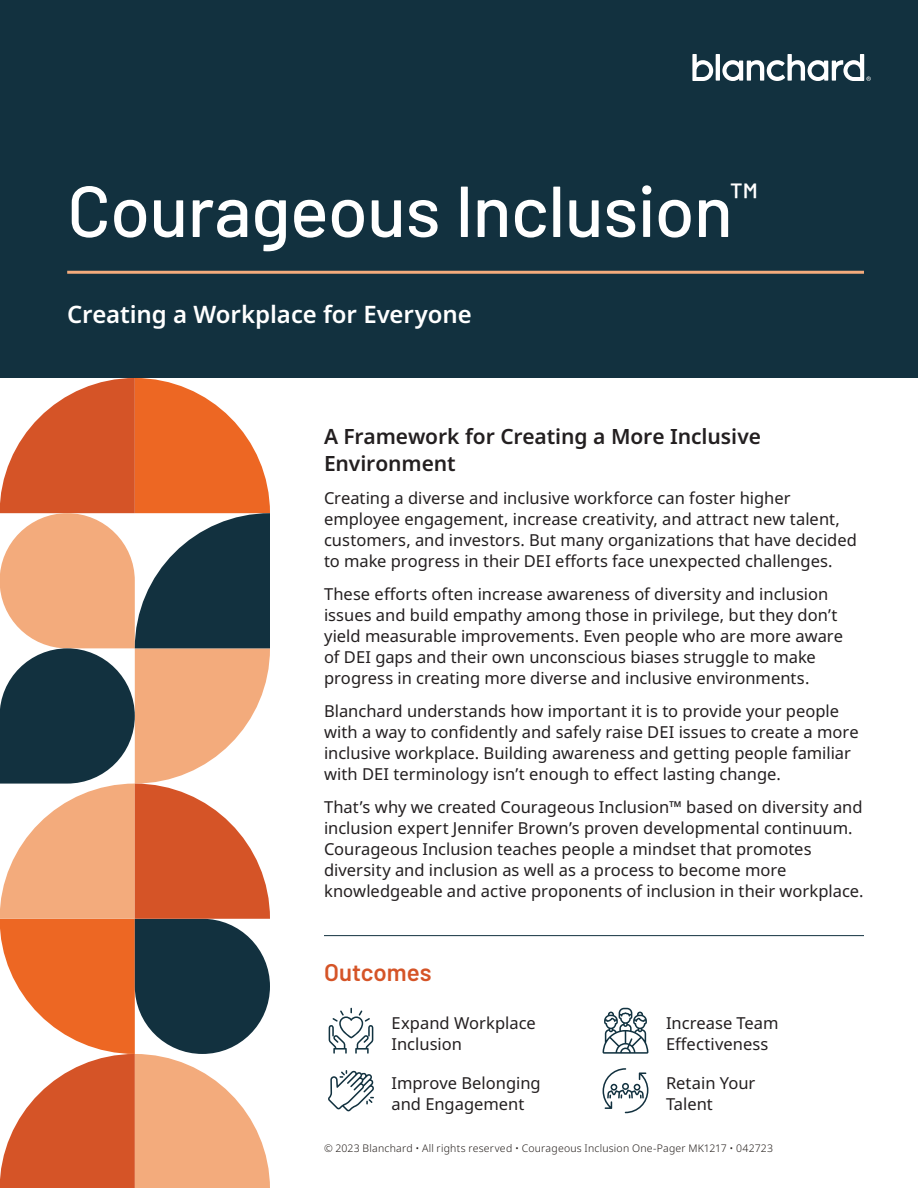
<style>
.page{position:relative;width:918px;height:1188px;background:#fff}
.page>*{position:absolute;margin:0;border:0;box-sizing:border-box;transform-origin:0 0}
.Doc_Title{font:500 72px "Barlow";letter-spacing:-.01em;color:#fff}
.Doc_Subhead{font:600 24px "Noto Sans";letter-spacing:-.005em;color:#fff}
.Outcomes{font:600 24px "Barlow";color:#d55427}
.Body_Copy{font:600 21px/27px "Noto Sans";letter-spacing:-.005em;color:#231f20}
.Body_Copy-2{font:16.5px/21px "Noto Sans";color:#231f20}
.Outcome_Bullets{font:16.5px/21px "Noto Sans";color:#231f20}
.t1{font:300 10.5px "Noto Sans";letter-spacing:.02em;color:#241e1b}
</style>
<div class="page">
<div style="left:0;top:0;width:918px;height:378px;background:#12313f"></div>
<svg style="left:0;top:378px;width:270px;height:810px"></svg>
<svg style="left:692px;top:54px;width:21px;height:27px"></svg>
<hr style="left:716px;top:54px;width:4px;height:27px;background:#fff">
<svg style="left:722px;top:54px;width:149px;height:27px"></svg>
<hr style="left:324px;top:935px;width:540px;height:1px;background:#12313f">
<svg style="left:329px;top:1008px;width:44px;height:46px"></svg>
<svg style="left:328px;top:1070px;width:46px;height:41px"></svg>
<svg style="left:603px;top:1008px;width:45px;height:46px"></svg>
<svg style="left:603px;top:1068px;width:45px;height:45px"></svg>
<hr style="left:67px;top:271px;width:797px;height:3px;background:#f3ab7c">
<p class="Doc_Title" style="left:67px;top:159px;width:692px">Courageous Inclusion<sup>™</sup></p>
<p class="Doc_Subhead" style="left:67px;top:300px;width:406px">Creating a Workplace for Everyone</p>
<p class="Body_Copy" style="left:324px;top:423px;width:438px">A Framework for Creating a More Inclusive<br>Environment</p>
<p class="Body_Copy-2" style="left:324px;top:488px;width:534px">Creating a diverse and inclusive workforce can foster higher employee engagement, increase creativity, and attract new talent, customers, and investors. But many organizations that have decided to make progress in their DEI efforts face unexpected challenges.</p>
<p class="Body_Copy-2" style="left:324px;top:584px;width:520px">These efforts often increase awareness of diversity and inclusion issues and build empathy among those in privilege, but they don’t yield measurable improvements. Even people who are more aware of DEI gaps and their own unconscious biases struggle to make progress in creating more diverse and inclusive environments.</p>
<p class="Body_Copy-2" style="left:324px;top:701px;width:536px">Blanchard understands how important it is to provide your people with a way to confidently and safely raise DEI issues to create a more inclusive workplace. Building awareness and getting people familiar with DEI terminology isn’t enough to effect lasting change.</p>
<p class="Body_Copy-2" style="left:324px;top:797px;width:541px">That’s why we created Courageous Inclusion™ based on diversity and inclusion expert Jennifer Brown’s proven developmental continuum.<br>Courageous Inclusion teaches people a mindset that promotes diversity and inclusion as well as a process to become more knowledgeable and active proponents of inclusion in their workplace.</p>
<p class="Outcomes" style="left:324px;top:954px;width:109px">Outcomes</p>
<p class="Outcome_Bullets" style="left:392px;top:1013px;width:146px">Expand Workplace<br>Inclusion</p>
<p class="Outcome_Bullets" style="left:392px;top:1073px;width:151px">Improve Belonging and Engagement</p>
<p class="Outcome_Bullets" style="left:666px;top:1013px;width:114px">Increase Team<br>Effectiveness</p>
<p class="Outcome_Bullets" style="left:666px;top:1073px;width:91px">Retain Your<br>Talent</p>
<p class="t1" style="left:324px;top:1142px;width:451px">© 2023 Blanchard • All rights reserved • Courageous Inclusion One-Pager MK1217 • 042723</p>
</div>
